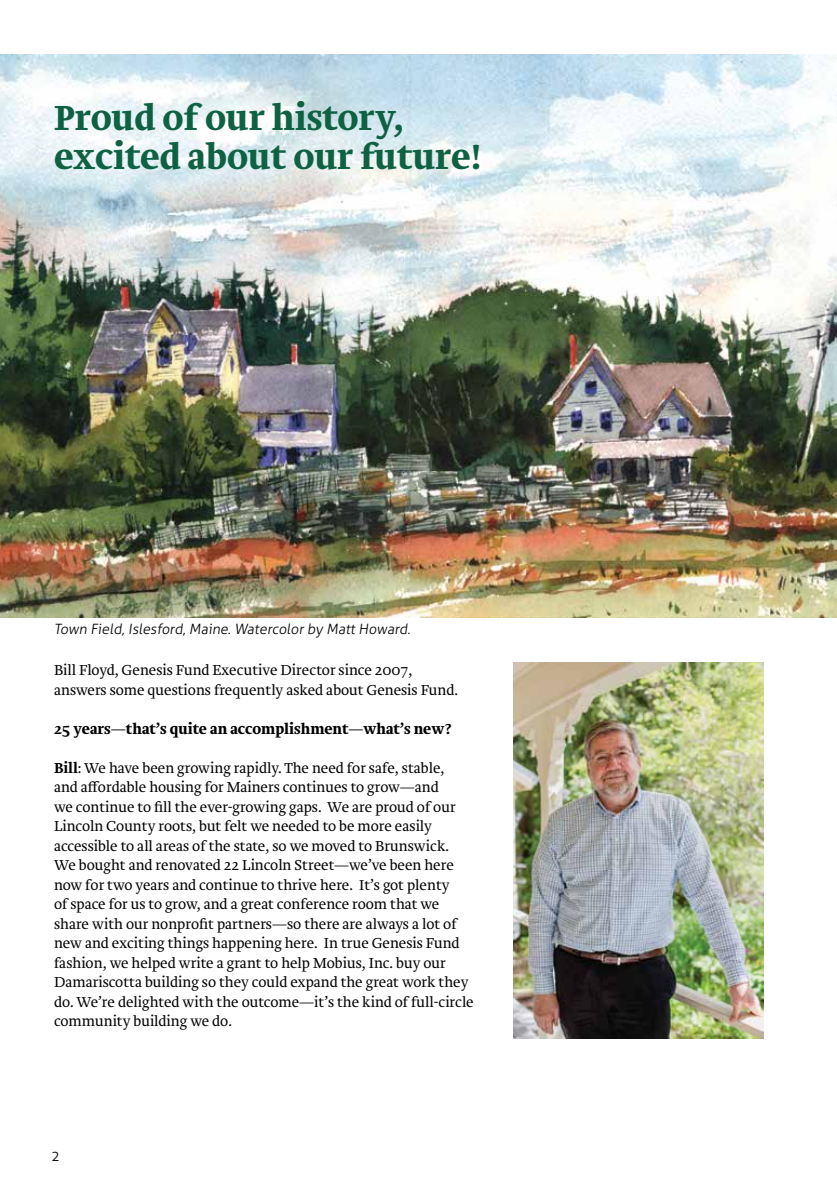
<style>
.page{position:relative;width:837px;height:1188px;background:#fff}
.page>*{position:absolute;margin:0;border:0;box-sizing:border-box;transform-origin:0 0}
.t1{font:700 36px/39px "Brioni Pro";color:#0e6142}
.t2{font:300 15px/19.5px "Brioni Pro";color:#000}
.t3{font:700 15px "Brioni Pro";color:#000}
.t4{font:300 14.25px "Aller";color:#000}
.s1{font-weight:500}
</style>
<div class="page">
<img style="left:0;top:54px;width:837px;height:563px">
<img style="left:513px;top:662px;width:251px;height:376px">
<h1 class="t1" style="left:54px;top:98px;width:429px">Proud of our history, excited about our future!</h1>
<p class="t4" style="left:54px;top:620px;width:360px">Town Field, Islesford, Maine. Watercolor by Matt Howard.</p>
<p class="t2" style="left:54px;top:661px;width:406px">Bill Floyd, Genesis Fund Executive Director since 2007, answers some questions frequently asked about Genesis Fund.</p>
<p class="t3" style="left:54px;top:718px;width:399px">25 years—that’s quite an accomplishment—what’s new?</p>
<p class="t2" style="left:54px;top:758px;width:421px"><span class="s1">Bill</span>: We have been growing rapidly. The need for safe, stable,<br>and affordable housing for Mainers continues to grow—and<br>we continue to fill the ever-growing gaps. We are proud of our Lincoln County roots, but felt we needed to be more easily accessible to all areas of the state, so we moved to Brunswick.<br>We bought and renovated 22 Lincoln Street—we’ve been here now for two years and continue to thrive here. It’s got plenty<br>of space for us to grow, and a great conference room that we share with our nonprofit partners—so there are always a lot of new and exciting things happening here. In true Genesis Fund fashion, we helped write a grant to help Mobius, Inc. buy our Damariscotta building so they could expand the great work they do. We’re delighted with the outcome—it’s the kind of full-circle community building we do.</p>
<p class="t4" style="left:52px;top:1147px;width:10px">2</p>
</div>
